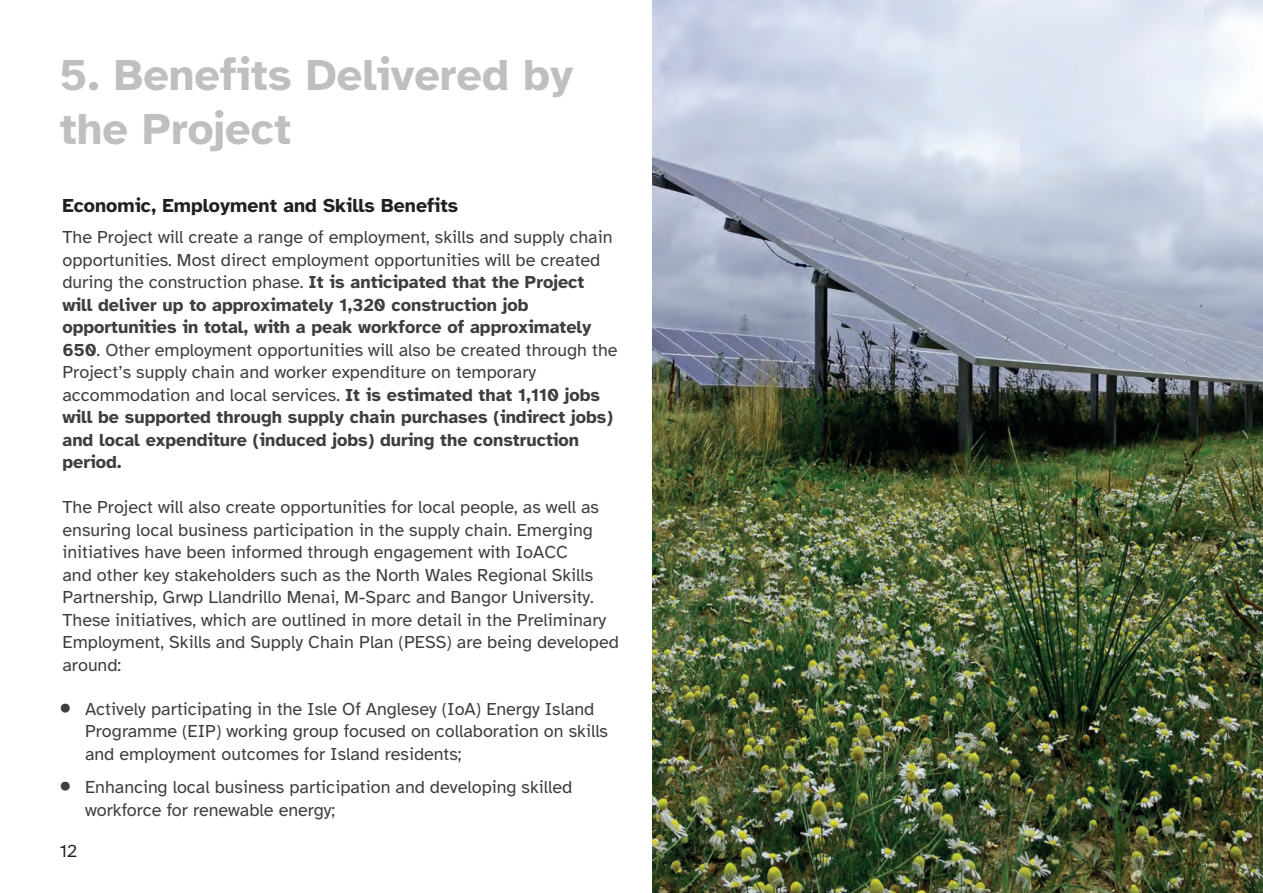
<style>
.page{position:relative;width:1263px;height:893px;background:#fff}
.page>*{position:absolute;margin:0;border:0;box-sizing:border-box;transform-origin:0 0}
.t1{font:700 45px/54px "Atkinson Hyperlegible";color:#bfbfbf}
.t2{font:700 19.5px "Atkinson Hyperlegible";color:#231f20}
.t3{font:18px/22.5px "Atkinson Hyperlegible";color:#3e3e3f}
.t4{font:18px "Atkinson Hyperlegible";color:#231f20}
.s1{font-weight:700}
.s2{font-size:27px}
</style>
<div class="page">
<img style="left:653px;top:0;width:610px;height:893px">
<h1 class="t1" style="left:60px;top:48px;width:515px">5. Benefits Delivered by the Project</h1>
<p class="t2" style="left:62px;top:194px;width:397px">Economic, Employment and Skills Benefits</p>
<p class="t3" style="left:62px;top:226px;width:556px">The Project will create a range of employment, skills and supply chain opportunities. Most direct employment opportunities will be created during the construction phase. <span class="s1">It is anticipated that the Project will deliver up to approximately 1,320 construction job opportunities in total, with a peak workforce of approximately 650</span>. Other employment opportunities will also be created through the Project’s supply chain and worker expenditure on temporary accommodation and local services. <span class="s1">It is estimated that 1,110 jobs will be supported through supply chain purchases (indirect jobs) and local expenditure (induced jobs) during the construction period.</span></p>
<p class="t3" style="left:62px;top:496px;width:558px">The Project will also create opportunities for local people, as well as ensuring local business participation in the supply chain. Emerging initiatives have been informed through engagement with IoACC<br>and other key stakeholders such as the North Wales Regional Skills Partnership, Grwp Llandrillo Menai, M-Sparc and Bangor University.<br>These initiatives, which are outlined in more detail in the Preliminary Employment, Skills and Supply Chain Plan (PESS) are being developed around:</p>
<p class="t3" style="left:85px;top:698px;width:525px;text-indent:-26px"><span class="s2">•</span> Actively participating in the Isle Of Anglesey (IoA) Energy Island<br>Programme (EIP) working group focused on collaboration on skills and employment outcomes for Island residents;</p>
<p class="t3" style="left:85px;top:776px;width:489px;text-indent:-26px"><span class="s2">•</span> Enhancing local business participation and developing skilled workforce for renewable energy;</p>
<p class="t4" style="left:60px;top:841px;width:19px">12</p>
</div>
